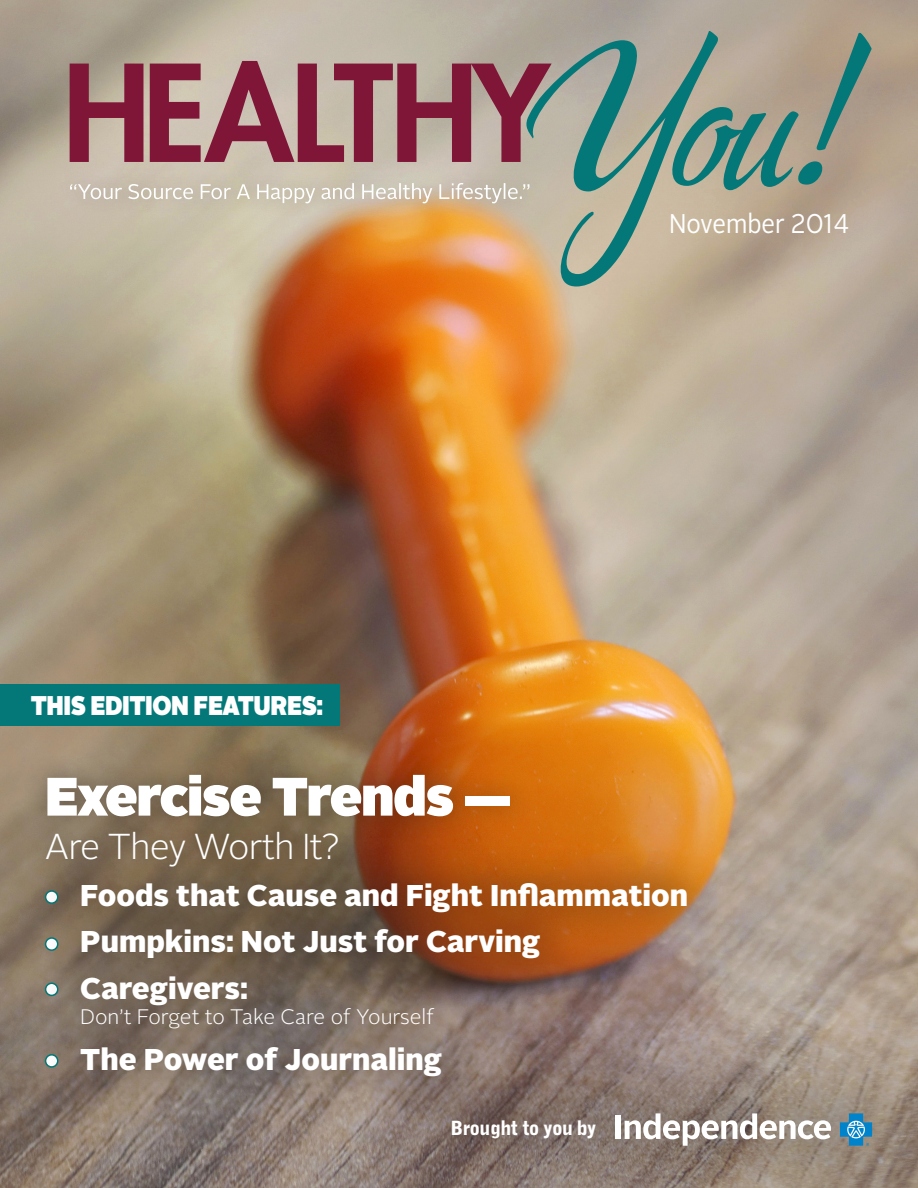
<style>
.page{position:relative;width:918px;height:1188px;background:#fff}
.page>*{position:absolute;margin:0;border:0;box-sizing:border-box;transform-origin:0 0}
.t1{font:900 54px "Alright Sans";letter-spacing:-.025em;color:#fff}
.t2{font:300 36px "Alright Sans";letter-spacing:-.025em;color:#fff}
.t3{font:900 30px "Alright Sans";color:#fff}
.t4{font:900 27px "Alright Sans";letter-spacing:-.02em;color:#fff;scale:.89 1}
.t5{font:27px "Alright Sans";color:#fff;scale:.89 1}
.t6{font:300 21px "Alright Sans";color:#fff}
.SUB_HEADS{font:900 19.5px "Bell Gothic";letter-spacing:-.02em;color:#fff}
</style>
<div class="page">
<img style="left:0;top:0;width:918px;height:1188px">
<div style="left:355px;top:1016px;width:563px;height:172px;background:#231f20;opacity:.5"></div>
<div style="left:616px;top:1115px;width:5px;height:24px;background:#fff"></div>
<svg style="left:625px;top:1113px;width:206px;height:33px"></svg>
<svg style="left:840px;top:1113px;width:32px;height:33px"></svg>
<div style="left:38px;top:839px;width:693px;height:281px;background:#231f20;opacity:.25"></div>
<div style="left:0;top:685px;width:339px;height:41px;background:#047878"></div>
<div style="left:22px;top:750px;width:513px;height:141px;background:#231f20;opacity:.25"></div>
<svg style="left:70px;top:61px;width:454px;height:101px;background:#a16770"></svg>
<svg style="left:524px;top:31px;width:348px;height:255px;background:#9ba191"></svg>
<div style="left:53px;top:166px;width:494px;height:55px;background:#231f20;opacity:.25"></div>
<svg style="left:70px;top:183px;width:459px;height:20px;background:#d1c8b9"></svg>
<p class="t5" style="left:669px;top:206px;width:203px">November 2014</p>
<p class="t4" style="left:31px;top:686px;width:330px">THIS EDITION FEATURES:</p>
<p class="t1" style="left:45px;top:757px;width:469px">Exercise Trends —</p>
<p class="t2" style="left:45px;top:822px;width:296px">Are They Worth It?</p>
<p class="t3" style="left:80px;top:874px;width:609px">Foods that Cause and Fight Inflammation</p>
<p class="t3" style="left:80px;top:920px;width:462px">Pumpkins: Not Just for Carving</p>
<p class="t3" style="left:80px;top:967px;width:169px">Caregivers:</p>
<p class="t6" style="left:80px;top:1002px;width:355px">Don’t Forget to Take Care of Yourself</p>
<p class="t3" style="left:80px;top:1038px;width:363px">The Power of Journaling</p>
<p class="SUB_HEADS" style="left:450px;top:1115px;width:148px">Brought to you by</p>
</div>
